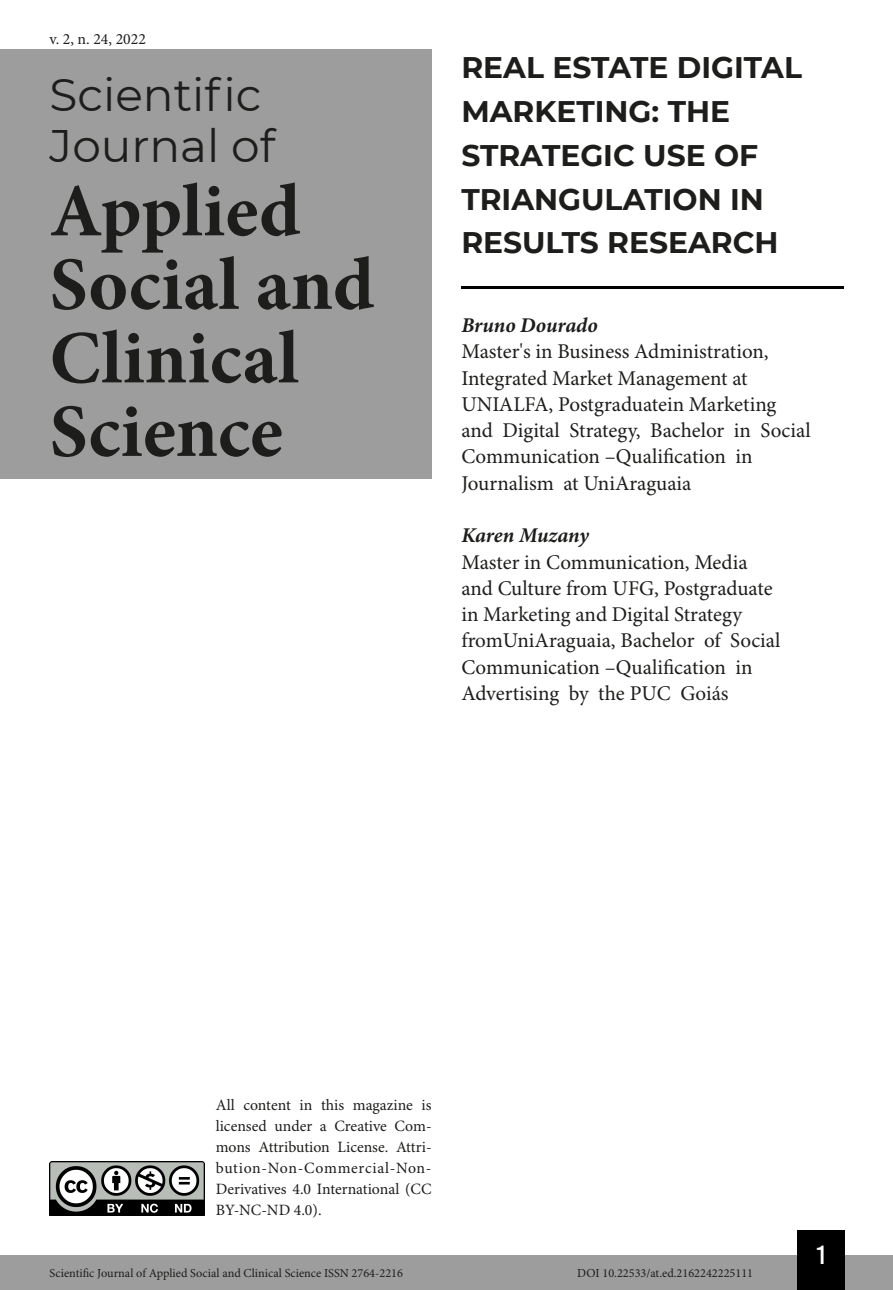
<style>
.page{position:relative;width:893px;height:1290px;background:#fff}
.page>*{position:absolute;margin:0;border:0;box-sizing:border-box;transform-origin:0 0}
.t1{font:700 75.25px/73.5px "Minion Pro";color:#1d1d1b}
.t2{font:45.5px/50.8px "Montserrat";color:#1d1d1b}
.t3{font:700 29.75px/43.8px "Montserrat";color:#1d1d1b}
.t4{font:26.25px "Bebas Kai";color:#fff}
.t5{font:21px/26.2px "Minion Pro";color:#1d1d1b}
.t6{font:italic 700 21px "Minion Pro";letter-spacing:-.005em;color:#1d1d1b}
.t7{font:15.75px/21px "Minion Pro";color:#1d1d1b;text-align:justify}
.t8{font:12.25px "Minion Pro";color:#1d1d1b}
</style>
<div class="page">
<div style="left:0;top:1255px;width:893px;height:35px;background:#9d9d9d"></div>
<div style="left:797px;top:1230px;width:48px;height:60px;background:#000"></div>
<img style="left:50px;top:1161px;width:154px;height:54px">
<div style="left:0;top:50px;width:432px;height:429px;background:#9d9d9d"></div>
<hr style="left:461px;top:286px;width:382px;height:3px;background:#000">
<p class="t7" style="left:50px;top:29px;width:98px">v. 2, n. 24, 2022</p>
<h2 class="t2" style="left:50px;top:68px;width:227px">Scientific<br>Journal of</h2>
<h1 class="t1" style="left:50px;top:174px;width:326px">Applied<br>Social and<br>Clinical<br>Science</h1>
<h3 class="t3" style="left:461px;top:44px;width:342px">REAL ESTATE DIGITAL<br>MARKETING: THE<br>STRATEGIC USE OF<br>TRIANGULATION IN<br>RESULTS RESEARCH</h3>
<p class="t6" style="left:461px;top:310px;width:138px">Bruno Dourado</p>
<p class="t5" style="left:461px;top:339px;width:351px">Master's in Business Administration, Integrated Market Management at UNIALFA, Postgraduatein Marketing and Digital Strategy, Bachelor in Social Communication –Qualification in Journalism at UniAraguaia</p>
<p class="t6" style="left:461px;top:520px;width:129px">Karen Muzany</p>
<p class="t5" style="left:461px;top:549px;width:321px">Master in Communication, Media and Culture from UFG, Postgraduate in Marketing and Digital Strategy fromUniAraguaia, Bachelor of Social Communication –Qualification in Advertising by the PUC Goiás</p>
<p class="t7" style="left:216px;top:1095px;width:217px">All content in this magazine is licensed under a Creative Com&shy;mons Attribution License. Attri&shy;bution-Non-Commercial-Non-Derivatives 4.0 International (CC BY-NC-ND 4.0).</p>
<p class="t4" style="left:817px;top:1241px;width:10px">1</p>
<p class="t8" style="left:50px;top:1266px;width:355px">Scientific Journal of Applied Social and Clinical Science ISSN 2764-2216</p>
<p class="t8" style="left:577px;top:1266px;width:177px">DOI 10.22533/at.ed.2162242225111</p>
</div>
